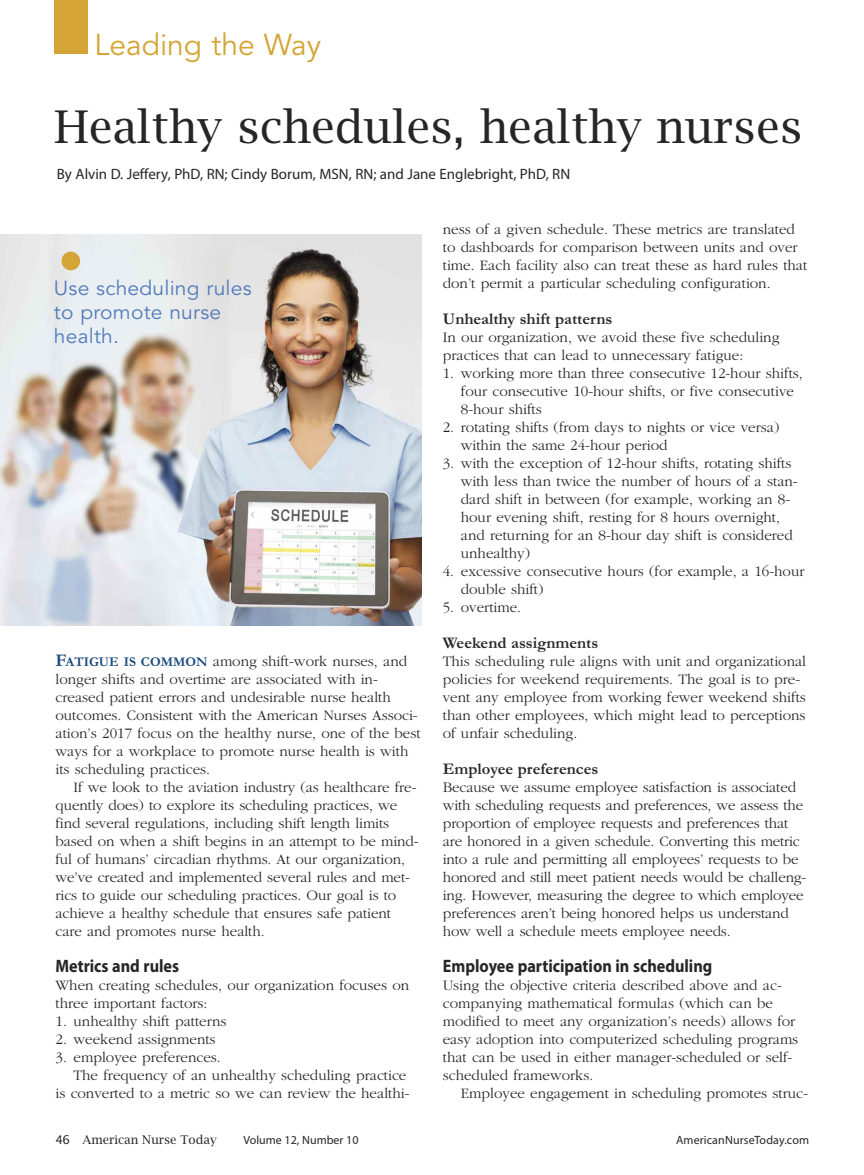
<style>
.page{position:relative;width:864px;height:1175px;background:#fff}
.page>*{position:absolute;margin:0;border:0;box-sizing:border-box;transform-origin:0 0}
.t1{font:45px "Lucida Bright";color:#272526}
.t2{font:30px "Avenir";color:#d4a536}
.t3{font:20.4px/24px "Avenir";letter-spacing:.01em;color:#527abc}
.t4{font:700 18px "Myriad Pro";color:#272526;scale:.9 1}
.t5{font:700 16.5px "Garamond";color:#272526}
.t6{font:300 15px/18px "Garamond";color:#272526}
.t7{font:15px "Myriad Pro";color:#272526}
.t8{font:12px "Myriad Pro";letter-spacing:.005em;color:#272526}
.t9{font:12px "Lucida Bright";color:#272526}
.s1{font-weight:700;font-size:18px;color:#18487c}
.s2{font-weight:700;font-size:13.5px;color:#18487c}
.s3{font-family:"Lucida Grande"}
</style>
<div class="page">
<div style="left:54px;top:0;width:34px;height:54px;background:#d4a536"></div>
<img style="left:0;top:234px;width:421px;height:391px">
<h2 class="t2" style="left:94px;top:27px;width:228px">Leading the Way</h2>
<h1 class="t1" style="left:54px;top:101px;width:750px">Healthy schedules, healthy nurses</h1>
<p class="t7" style="left:57px;top:168px;width:515px">By Alvin D. Jeffery, PhD, RN; Cindy Borum, MSN, RN; and Jane Englebright, PhD, RN</p>
<h3 class="t3" style="left:54px;top:276px;width:199px"><sup>•</sup>Use scheduling rules to promote nurse health.</h3>
<p class="t6" style="left:56px;top:652px;width:367px"><span class="s1">F</span><span class="s2">ATIGUE IS COMMON</span> among shift-work nurses, and longer shifts and overtime are associated with in&shy;creased patient errors and undesirable nurse health outcomes. Consistent with the American Nurses Associ&shy;ation’s 2017 focus on the healthy nurse, one of the best ways for a workplace to promote nurse health is with its scheduling practices.</p>
<p class="t6" style="left:56px;top:778px;width:365px;text-indent:18px">If we look to the aviation industry (as healthcare fre&shy;quently does) to explore its scheduling practices, we find several regulations, including shift length limits based on when a shift begins in an attempt to be mind&shy;ful of humans’ circadian rhythms. At our organization, we’ve created and implemented several rules and met&shy;rics to guide our scheduling practices. Our goal is to achieve a healthy schedule that ensures safe patient care and promotes nurse health.</p>
<p class="t4" style="left:56px;top:959px;width:139px">Metrics and rules</p>
<p class="t6" style="left:56px;top:976px;width:355px">When creating schedules, our organization focuses on three important factors:</p>
<p class="t6" style="left:56px;top:1012px;width:173px">1. unhealthy shift patterns</p>
<p class="t6" style="left:56px;top:1030px;width:162px">2. weekend assignments</p>
<p class="t6" style="left:56px;top:1048px;width:167px">3. employee preferences.</p>
<p class="t6" style="left:74px;top:1066px;width:334px">The frequency of an unhealthy scheduling practice</p>
<p class="t6" style="left:56px;top:1084px;width:356px">is converted to a metric so we can review the healthi-</p>
<p class="t6" style="left:443px;top:220px;width:366px">ness of a given schedule. These metrics are translated to dashboards for comparison between units and over time. Each facility also can treat these as hard rules that don’t permit a particular scheduling configuration.</p>
<p class="t5" style="left:443px;top:309px;width:171px">Unhealthy shift patterns</p>
<p class="t6" style="left:443px;top:328px;width:338px">In our organization, we avoid these five scheduling practices that can lead to unnecessary fatigue:</p>
<p class="t6" style="left:461px;top:364px;width:343px;text-indent:-18px">1. working more than three consecutive 12-hour shifts, four consecutive 10-hour shifts, or five consecutive<br>8-hour shifts</p>
<p class="t6" style="left:461px;top:418px;width:320px;text-indent:-18px">2. rotating shifts (from days to nights or vice versa) within the same 24-hour period</p>
<p class="t6" style="left:461px;top:454px;width:338px;text-indent:-18px">3. with the exception of 12-hour shifts, rotating shifts with less than twice the number of hours of a stan&shy;dard shift in between (for example, working an 8- hour evening shift, resting for 8 hours overnight, and returning for an 8-hour day shift is considered unhealthy)</p>
<p class="t6" style="left:461px;top:562px;width:345px;text-indent:-18px">4. excessive consecutive hours (for example, a 16-hour double shift)</p>
<p class="t6" style="left:443px;top:598px;width:80px">5. overtime.</p>
<p class="t5" style="left:443px;top:633px;width:157px">Weekend assignments</p>
<p class="t6" style="left:443px;top:652px;width:365px">This scheduling rule aligns with unit and organizational policies for weekend requirements. The goal is to pre&shy;vent any employee from working fewer weekend shifts than other employees, which might lead to perceptions of unfair scheduling.</p>
<p class="t5" style="left:443px;top:759px;width:157px">Employee preferences</p>
<p class="t6" style="left:443px;top:778px;width:365px">Because we assume employee satisfaction is associated with scheduling requests and preferences, we assess the proportion of employee requests and preferences that are honored in a given schedule. Converting this metric into a rule and permitting all employees’ requests to be honored and still meet patient needs would be challeng&shy;ing. However, measuring the degree to which employee preferences aren’t being honored helps us understand how well a schedule meets employee needs.</p>
<p class="t4" style="left:443px;top:959px;width:301px">Employee participation in scheduling</p>
<p class="t6" style="left:443px;top:976px;width:357px">Using the objective criteria described above and ac&shy;companying mathematical formulas (which can be modified to meet any organization’s needs) allows for easy adoption into computerized scheduling programs that can be used in either manager-scheduled or self&shy;scheduled frameworks.</p>
<p class="t6" style="left:461px;top:1084px;width:349px">Employee engagement in scheduling promotes struc-</p>
<p class="t9" style="left:56px;top:1132px;width:163px"><span class="s3">46</span> American Nurse Today</p>
<p class="t8" style="left:243px;top:1135px;width:117px">Volume 12, Number 10</p>
<p class="t8" style="left:676px;top:1135px;width:135px">AmericanNurseToday.com</p>
</div>
